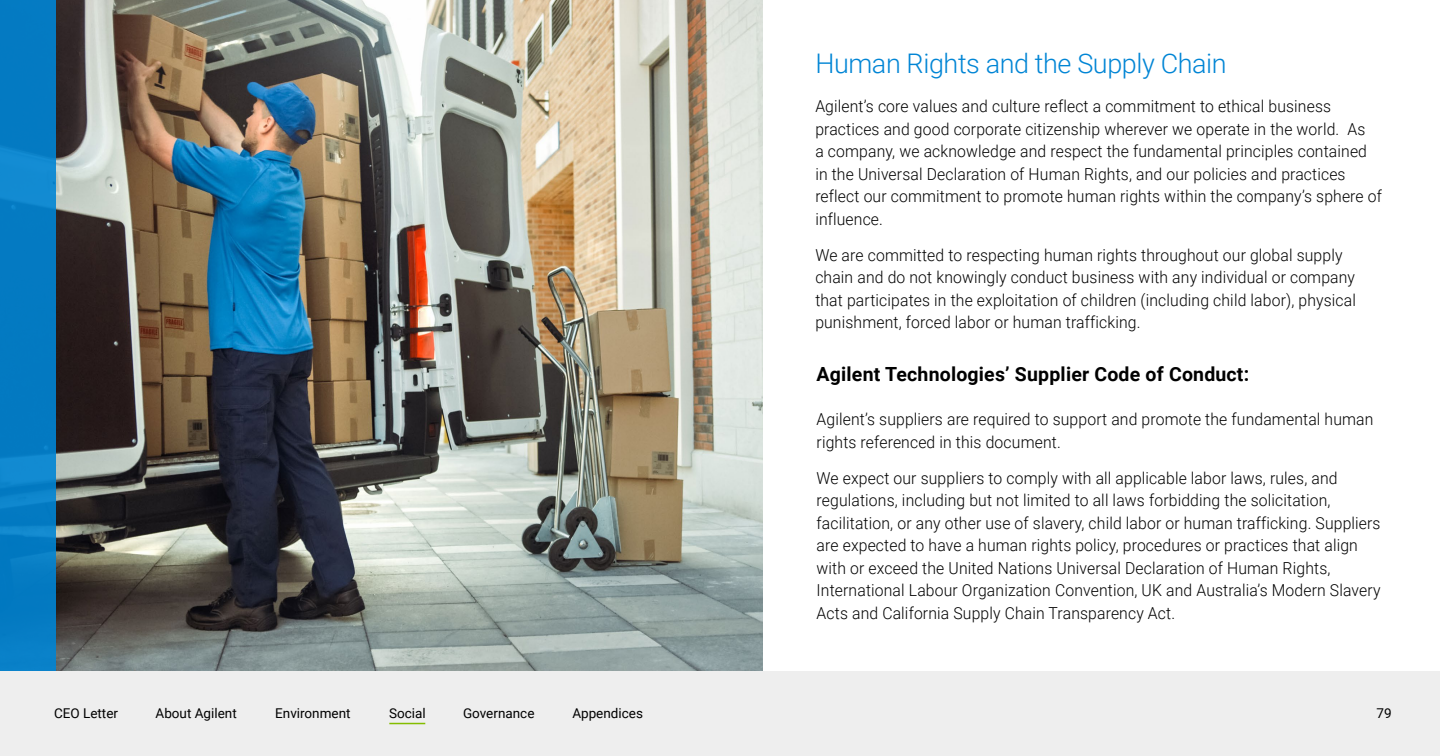
<style>
.page{position:relative;width:1440px;height:756px;background:#fff}
.page>*{position:absolute;margin:0;border:0;box-sizing:border-box;transform-origin:0 0}
.t1{font:300 27px "Roboto";letter-spacing:-.015em;color:#0085d5}
.t2{font:700 19.5px "Roboto";letter-spacing:.01em;color:#000}
.t3{font:300 16.5px/22.5px "Roboto";letter-spacing:.01em;color:#000;scale:.95 1}
.t4{font:13.5px "Roboto";color:#000}
</style>
<div class="page">
<img style="left:0;top:0;width:762px;height:671px">
<svg style="left:0;top:0;width:55px;height:670px;background:#057cc4"></svg>
<div style="left:0;top:671px;width:1440px;height:85px;background:#eee"></div>
<hr style="left:389px;top:723px;width:36px;height:1px;background:#84bd00">
<h1 class="t1" style="left:815px;top:45px;width:413px">Human Rights and the Supply Chain</h1>
<p class="t3" style="left:815px;top:94px;width:598px">Agilent’s core values and culture reflect a commitment to ethical business practices and good corporate citizenship wherever we operate in the world. As<br>a company, we acknowledge and respect the fundamental principles contained in the Universal Declaration of Human Rights, and our policies and practices reflect our commitment to promote human rights within the company’s sphere of influence.</p>
<p class="t3" style="left:815px;top:243px;width:570px">We are committed to respecting human rights throughout our global supply chain and do not knowingly conduct business with any individual or company that participates in the exploitation of children (including child labor), physical punishment, forced labor or human trafficking.</p>
<p class="t2" style="left:816px;top:360px;width:434px">Agilent Technologies’ Supplier Code of Conduct:</p>
<p class="t3" style="left:816px;top:407px;width:588px">Agilent’s suppliers are required to support and promote the fundamental human rights referenced in this document.</p>
<p class="t3" style="left:816px;top:466px;width:595px">We expect our suppliers to comply with all applicable labor laws, rules, and regulations, including but not limited to all laws forbidding the solicitation, facilitation, or any other use of slavery, child labor or human trafficking. Suppliers are expected to have a human rights policy, procedures or practices that align with or exceed the United Nations Universal Declaration of Human Rights, International Labour Organization Convention, UK and Australia’s Modern Slavery Acts and California Supply Chain Transparency Act.</p>
<p class="t4" style="left:54px;top:703px;width:66px">CEO Letter</p>
<p class="t4" style="left:156px;top:703px;width:83px">About Agilent</p>
<p class="t4" style="left:275px;top:703px;width:77px">Environment</p>
<p class="t4" style="left:389px;top:703px;width:38px">Social</p>
<p class="t4" style="left:463px;top:703px;width:73px">Governance</p>
<p class="t4" style="left:572px;top:703px;width:72px">Appendices</p>
<p class="t4" style="left:1376px;top:703px;width:17px">79</p>
</div>
